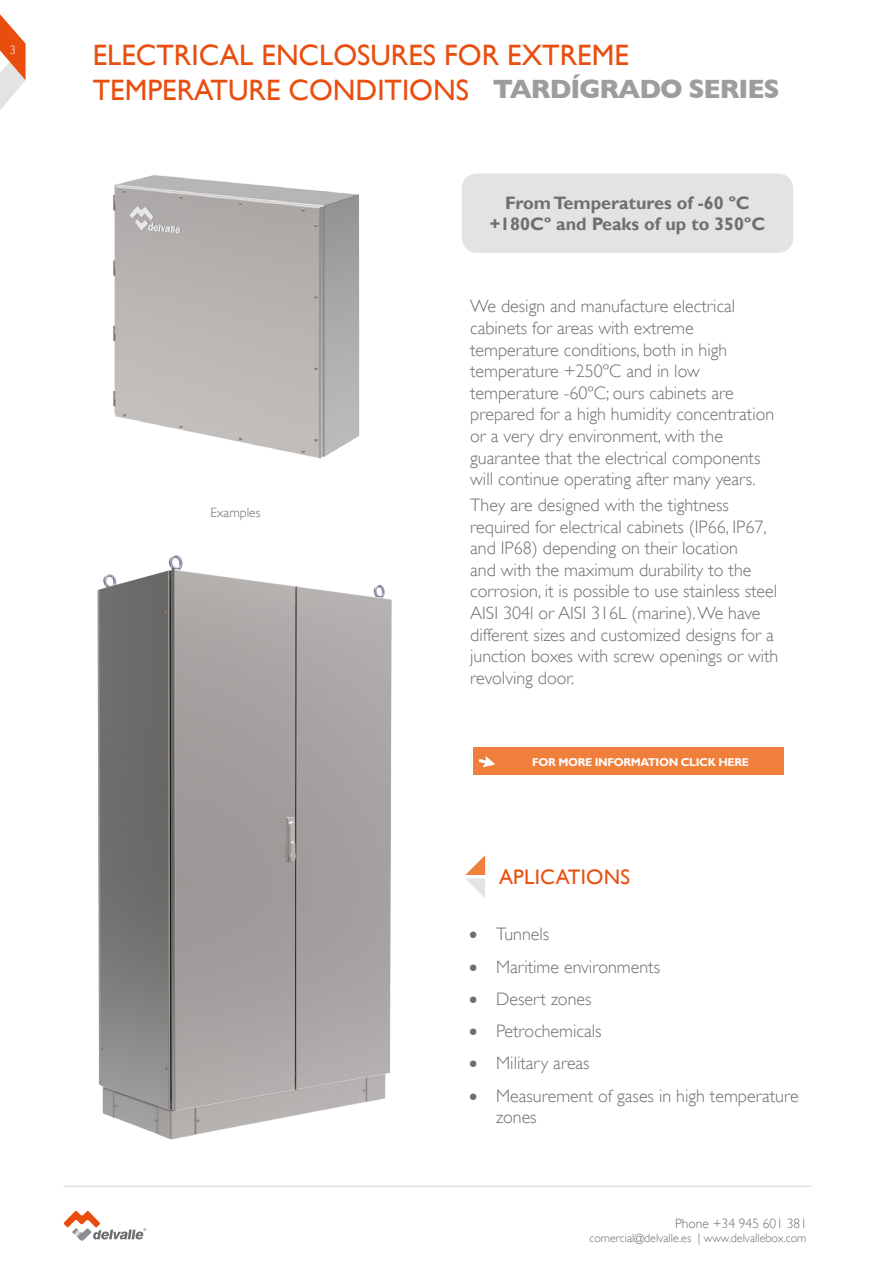
<style>
.page{position:relative;width:893px;height:1263px;background:#fff}
.page>*{position:absolute;margin:0;border:0;box-sizing:border-box;transform-origin:0 0}
.t1{font:29.55px/35.4px "Gill Sans";color:#e94e0f}
.t2{font:21px "Gill Sans";letter-spacing:.01em;color:#e94e0f}
.t3{font:300 18px/21.6px "Gill Sans";color:#706f6f}
.t4{font:700 18px/21.6px "Gill Sans";color:#706f6f;text-align:center}
.t5{font:300 13.5px "Gill Sans";color:#706f6f}
.t6{font:300 13.5px "Gill Sans";color:#706f6f}
.t7{font:300 12px "Gill Sans";color:#706f6f}
.t8{font:300 12px "Gill Sans";color:#fff}
.t9{font:700 11.4px "Gill Sans";letter-spacing:-.03em;color:#fff}
.s1{font-weight:700;font-size:27px;color:#9d9d9c}
</style>
<div class="page">
<svg style="left:0;top:14px;width:26px;height:96px"></svg>
<svg style="left:63px;top:1211px;width:83px;height:28px"></svg>
<img style="left:72px;top:1228px;width:20px;height:13px">
<hr style="left:64px;top:1185px;width:748px;height:2px;background:#e3e3e3">
<div style="left:462px;top:173px;width:331px;height:80px;background:#e3e3e3;border-radius:16px"></div>
<div style="left:473px;top:747px;width:310px;height:28px;background:#f07f3c"></div>
<svg style="left:479px;top:756px;width:16px;height:11px"></svg>
<svg style="left:465px;top:855px;width:20px;height:43px"></svg>
<img style="left:113px;top:175px;width:247px;height:284px">
<img style="left:97px;top:555px;width:295px;height:585px">
<p class="t8" style="left:10px;top:43px;width:8px">3</p>
<h1 class="t1" style="left:93px;top:37px;width:688px">ELECTRICAL ENCLOSURES FOR EXTREME<br>TEMPERATURE CONDITIONS <span class="s1">TARDÍGRADO SERIES</span></h1>
<p class="t6" style="left:211px;top:504px;width:51px">Examples</p>
<p class="t4" style="left:490px;top:192px;width:277px">From Temperatures of -60 ºC +180Cº and Peaks of up to 350ºC</p>
<p class="t3" style="left:470px;top:295px;width:306px">We design and manufacture electrical cabinets for areas with extreme temperature conditions, both in high temperature +250ºC and in low temperature -60ºC; ours cabinets are prepared for a high humidity concentration or a very dry environment, with the guarantee that the electrical components will continue operating after many years.</p>
<p class="t3" style="left:470px;top:494px;width:310px">They are designed with the tightness required for electrical cabinets (IP66, IP67, and IP68) depending on their location<br>and with the maximum durability to the corrosion, it is possible to use stainless steel AISI 304l or AISI 316L (marine). We have different sizes and customized designs for a junction boxes with screw openings or with revolving door.</p>
<p class="t9" style="left:532px;top:755px;width:218px">FOR MORE INFORMATION CLICK HERE</p>
<p class="t2" style="left:499px;top:864px;width:132px">APLICATIONS</p>
<p class="t3" style="left:469px;top:923px;width:81px">• Tunnels</p>
<p class="t3" style="left:469px;top:956px;width:192px">• Maritime environments</p>
<p class="t3" style="left:469px;top:988px;width:124px">• Desert zones</p>
<p class="t3" style="left:469px;top:1020px;width:134px">• Petrochemicals</p>
<p class="t3" style="left:469px;top:1052px;width:122px">• Military areas</p>
<p class="t3" style="left:496px;top:1085px;width:304px;text-indent:-27px">• Measurement of gases in high temperature zones</p>
<p class="t5" style="left:675px;top:1216px;width:134px">Phone +34 945 601 381</p>
<p class="t7" style="left:589px;top:1231px;width:219px">comercial@delvalle.es | www.delvallebox.com</p>
</div>
